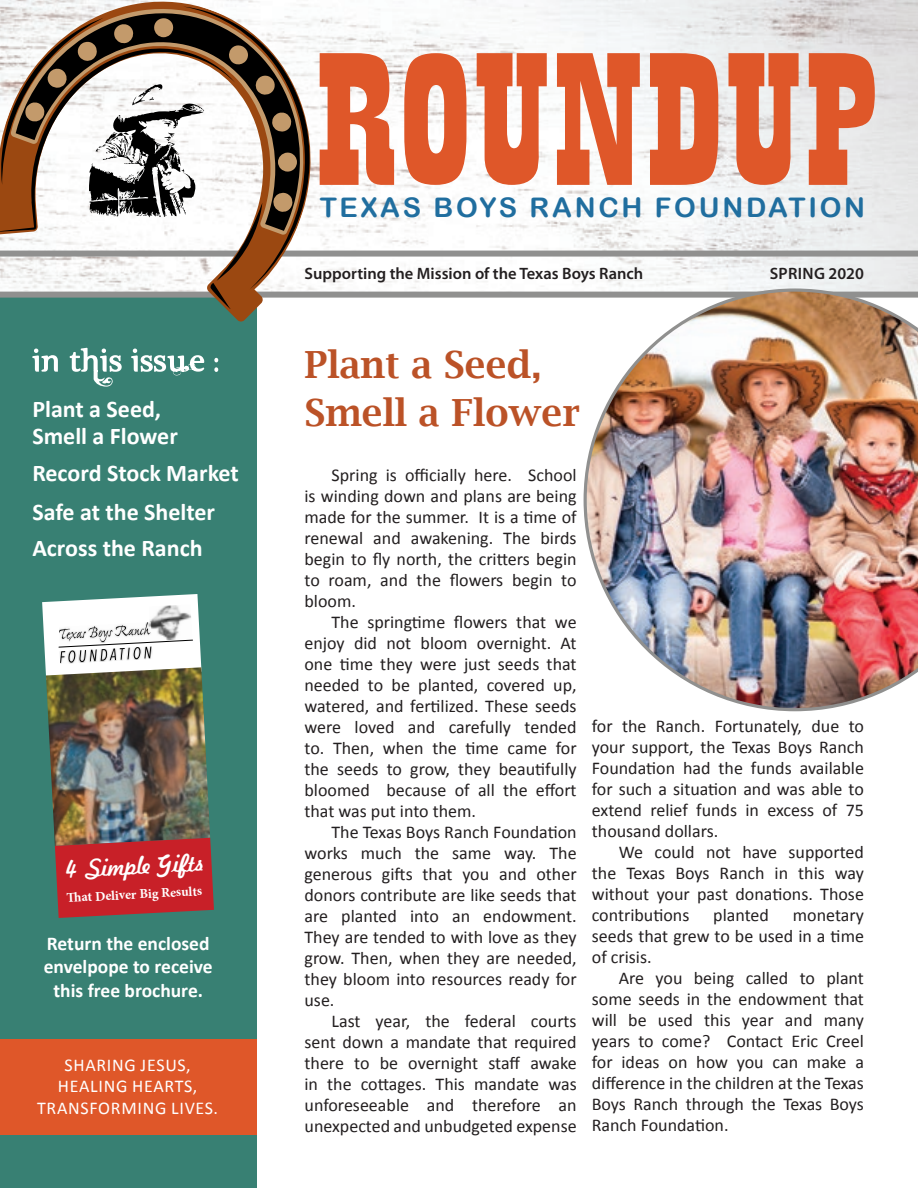
<style>
.page{position:relative;width:918px;height:1188px;background:#fff}
.page>*{position:absolute;margin:0;border:0;box-sizing:border-box;transform-origin:0 0}
.t1{font:600 37.5px/48px "Lucida Bright";color:#bb5227}
.t2{font:27px "Arial Rounded MT Bold";letter-spacing:.1em;color:#206e9f}
.t3{font:700 24px/27px "Calibri";color:#fff}
.t4{font:700 19.5px/23.4px "Calibri";color:#fff;text-align:center}
.t5{font:18px/21px "Calibri";color:#231f20;text-align:justify}
.t6{font:18px/21.6px "Calibri";letter-spacing:.04em;color:#fff;text-align:center}
.t7{font:18px "Kavaler Kursive";color:#fff}
.t8{font:600 16.5px "Myriad Pro";color:#231f20}
.t9{font:600 16.5px "Myriad Pro";letter-spacing:.02em;color:#231f20}
.t10{font:700 13.5px "Minion Pro";color:#fff}
</style>
<div class="page">
<div style="left:0;top:253px;width:256px;height:935px;background:#388073"></div>
<div style="left:0;top:1040px;width:256px;height:95px;background:#df5729"></div>
<img style="left:311px;top:0;width:607px;height:292px">
<svg style="left:32px;top:348px;width:186px;height:39px"></svg>
<div style="left:0;top:251px;width:918px;height:6px;background:#90908f"></div>
<div style="left:0;top:292px;width:918px;height:6px;background:#90908f"></div>
<svg style="left:320px;top:53px;width:555px;height:132px;fill:#df5729"></svg>
<svg style="left:0;top:0;width:311px;height:322px"></svg>
<img style="left:584px;top:288px;width:334px;height:423px">
<svg style="left:0;top:6px;width:310px;height:310px"></svg>
<img style="left:46px;top:667px;width:164px;height:179px">
<svg style="left:55px;top:838px;width:159px;height:80px;background:#b92a2f"></svg>
<svg style="left:42px;top:594px;width:159px;height:86px;background:#cfd3ce"></svg>
<h3 class="t3" style="left:32px;top:395px;width:147px">Plant a Seed,<br>Smell a Flower</h3>
<h3 class="t3" style="left:32px;top:460px;width:208px">Record Stock Market</h3>
<h3 class="t3" style="left:32px;top:494px;width:184px;line-height:36px">Safe at the Shelter<br>Across the Ranch</h3>
<p class="t7" style="left:65px;top:858px;width:138px;rotate:-3deg">4 Simple Gifts</p>
<p class="t10" style="left:66px;top:888px;width:137px;rotate:-3deg">Th at Deliver Big Results</p>
<p class="t4" style="left:44px;top:932px;width:170px">Return the enclosed envelpope to receive this free brochure.</p>
<p class="t6" style="left:37px;top:1054px;width:182px">SHARING JESUS,<br>HEALING HEARTS,<br>TRANSFORMING LIVES.</p>
<h2 class="t2" style="left:320px;top:192px;width:547px">TEXAS BOYS RANCH FOUNDATION</h2>
<p class="t8" style="left:305px;top:263px;width:340px">Supporting the Mission of the Texas Boys Ranch</p>
<p class="t9" style="left:770px;top:263px;width:96px">SPRING 2020</p>
<h1 class="t1" style="left:305px;top:340px;width:277px">Plant a Seed,<br>Smell a Flower</h1>
<p class="t5" style="left:304px;top:464px;width:274px;text-indent:27px">Spring is officially here. School is winding down and plans are being made for the summer. It is a time of renewal and awakening. The birds begin to fly north, the critters begin to roam, and the flowers begin to bloom.</p>
<p class="t5" style="left:304px;top:612px;width:274px;text-indent:27px">The springtime flowers that we enjoy did not bloom overnight. At one time they were just seeds that needed to be planted, covered up, watered, and fertilized. These seeds were loved and carefully tended to. Then, when the time came for the seeds to grow, they beautifully bloomed because of all the effort that was put into them.</p>
<p class="t5" style="left:304px;top:822px;width:274px;text-indent:27px">The Texas Boys Ranch Foundation works much the same way. The generous gifts that you and other donors contribute are like seeds that are planted into an endowment.<br>They are tended to with love as they grow. Then, when they are needed, they bloom into resources ready for use.</p>
<p class="t5" style="left:305px;top:1011px;width:274px;text-indent:27px">Last year, the federal courts sent down a mandate that required there to be overnight staff awake in the cottages. This mandate was unforeseeable and therefore an unexpected and unbudgeted expense</p>
<p class="t5" style="left:592px;top:716px;width:274px">for the Ranch. Fortunately, due to your support, the Texas Boys Ranch Foundation had the funds available for such a situation and was able to extend relief funds in excess of 75 thousand dollars.</p>
<p class="t5" style="left:592px;top:842px;width:274px;text-indent:27px">We could not have supported the Texas Boys Ranch in this way without your past donations. Those contributions</p>
<p class="t5" style="left:713px;top:905px;width:57px">planted</p>
<p class="t5" style="left:592px;top:905px;width:274px;text-indent:201px">monetary seeds that grew to be used in a time of crisis.</p>
<p class="t5" style="left:592px;top:968px;width:274px;text-indent:27px">Are you being called to plant some seeds in the endowment that will be used this year and many years to come? Contact Eric Creel for ideas on how you can make a difference in the children at the Texas Boys Ranch through the Texas Boys Ranch Foundation.</p>
</div>
